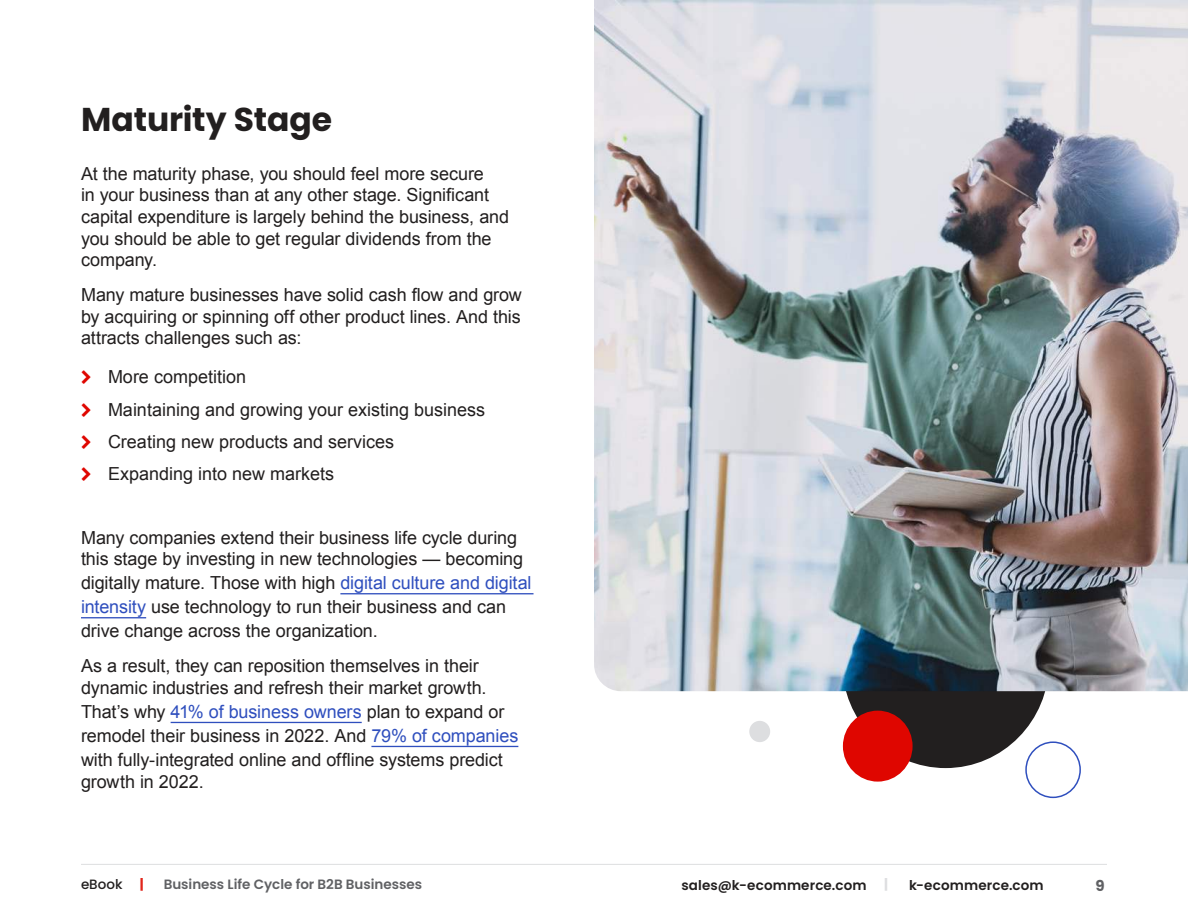
<style>
.page{position:relative;width:1188px;height:918px;background:#fff}
.page>*{position:absolute;margin:0;border:0;box-sizing:border-box;transform-origin:0 0}
.t1{font:700 33px "Poppins";letter-spacing:-.005em;color:#221f1f}
.t2{font:18px/21.6px "Arial";letter-spacing:-.005em;color:#221f1f}
.t3{font:700 15px "Poppins";color:#606164}
.t4{font:600 13.5px "Poppins";letter-spacing:.01em;color:#221f1f}
.t5{font:600 13.5px "Poppins";color:#606164}
.t6{font:500 13.5px "Poppins";color:#221f1f}
.t7{font:700 13.5px "Poppins";color:#e1251b}
.t8{font:700 13.5px "Poppins";color:#dddee0}
.s1{color:#2f4fbe}
</style>
<div class="page">
<hr style="left:81px;top:864px;width:1026px;height:1px;background:#dddee0">
<div style="left:1025px;top:741px;width:56px;height:57px;border:2px solid #2f4fbe;border-radius:50%"></div>
<div style="left:842px;top:557px;width:207px;height:211px;background:#221f1f;border-radius:50%"></div>
<div style="left:843px;top:711px;width:70px;height:71px;background:#df0600;border-radius:50%"></div>
<div style="left:749px;top:721px;width:21px;height:21px;background:#dddee0;border-radius:50%"></div>
<hr style="left:340px;top:593px;width:194px;height:1px;background:#2f4fbe">
<hr style="left:81px;top:617px;width:65px;height:1px;background:#2f4fbe">
<hr style="left:171px;top:722px;width:191px;height:1px;background:#2f4fbe">
<hr style="left:371px;top:746px;width:147px;height:1px;background:#2f4fbe">
<img style="left:594px;top:0;width:594px;height:691px">
<h1 class="t1" style="left:81px;top:100px;width:253px">Maturity Stage</h1>
<p class="t2" style="left:81px;top:163px;width:430px">At the maturity phase, you should feel more secure<br>in your business than at any other stage. Signi昀椀cant capital expenditure is largely behind the business, and you should be able to get regular dividends from the company.</p>
<p class="t2" style="left:81px;top:284px;width:442px;text-align:justify">Many mature businesses have solid cash 昀氀ow and grow by acquiring or spinning off other product lines. And this attracts challenges such as:</p>
<p class="t2" style="left:108px;top:361px;width:379px;line-height:32.2px">More competition<br>Maintaining and growing your existing business<br>Creating new products and services<br>Expanding into new markets</p>
<p class="t2" style="left:81px;top:527px;width:444px">Many companies extend their business life cycle during this stage by investing in new technologies — becoming</p>
<p class="t2" style="left:81px;top:571px;width:452px;line-height:24px">digitally mature. Those with high <span class="s1">digital culture and digital intensity</span> use technology to run their business and can drive change across the organization.</p>
<p class="t2" style="left:81px;top:655px;width:407px">As a result, they can reposition themselves in their dynamic industries and refresh their market growth.</p>
<p class="t2" style="left:81px;top:701px;width:439px;line-height:24px">That’s why <span class="s1">41% of business owners</span> plan to expand or remodel their business in 2022. And <span class="s1">79% of companies </span>with fully-integrated online and of昀氀ine systems predict</p>
<p class="t2" style="left:81px;top:771px;width:124px">growth in 2022.</p>
<p class="t6" style="left:81px;top:877px;width:43px">eBook</p>
<p class="t7" style="left:140px;top:878px;width:5px">|</p>
<p class="t5" style="left:164px;top:879px;width:260px">Business Life Cycle for B2B Businesses</p>
<p class="t4" style="left:681px;top:879px;width:187px">sales@k-ecommerce.com</p>
<p class="t8" style="left:884px;top:878px;width:5px">|</p>
<p class="t4" style="left:909px;top:879px;width:136px">k-ecommerce.com</p>
<p class="t3" style="left:1095px;top:877px;width:11px">9</p>
</div>
